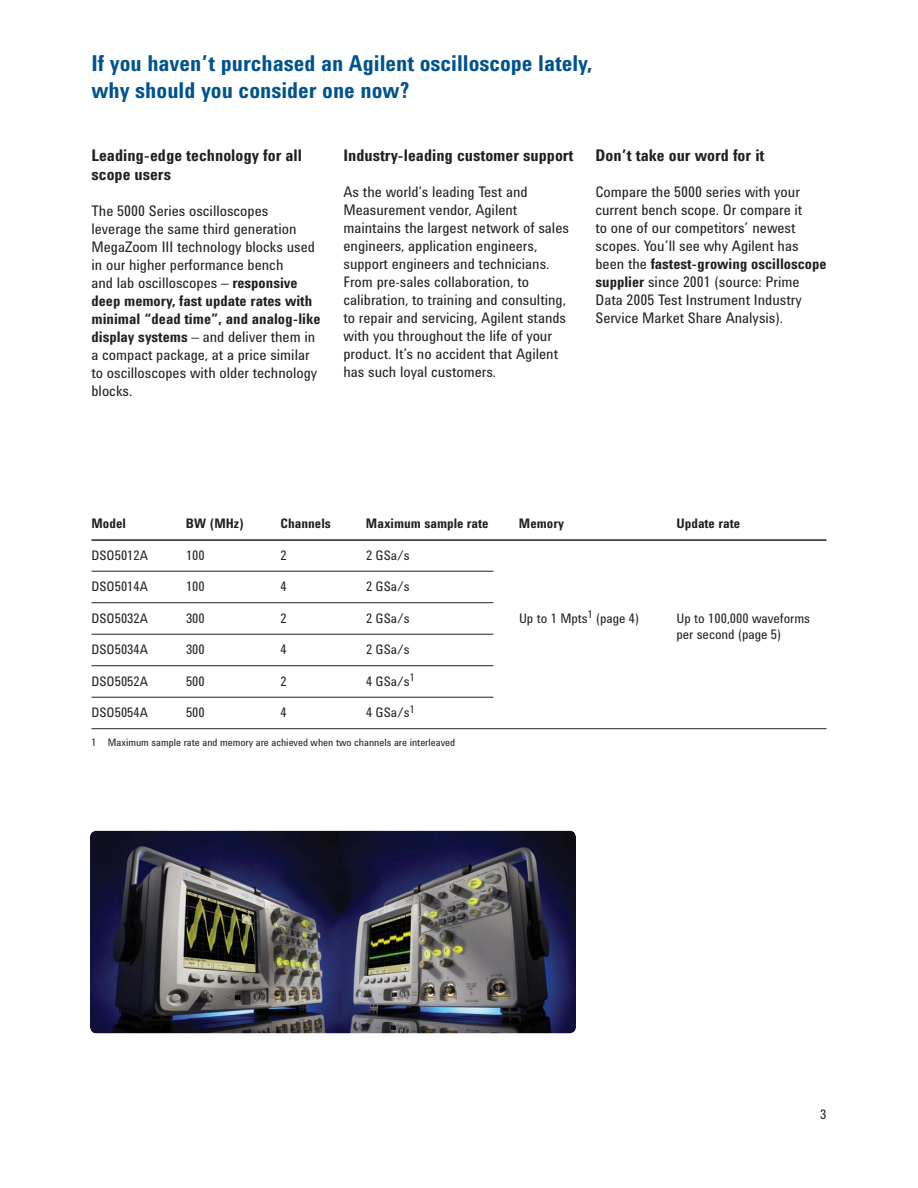
<style>
.page{position:relative;width:918px;height:1188px;background:#fff}
.page>*{position:absolute;margin:0;border:0;box-sizing:border-box;transform-origin:0 0}
.t1{font:700 22.5px/27px "Agilent Condensed CFF";color:#00538e}
.t2{font:700 16.5px/19.5px "Agilent Condensed CFF";color:#231f20}
.t3{font:15px/18px "Agilent Condensed CFF";color:#231f20}
.t4{font:13.5px "Agilent Condensed CFF";color:#231f20}
.t5{font:700 13.5px "Agilent Condensed CFF";color:#231f20}
.t6{font:10.5px "Agilent Condensed CFF";color:#231f20}
.s1{font-weight:700}
</style>
<div class="page">
<hr style="left:92px;top:539px;width:734px;height:2px;background:#231f20">
<hr style="left:92px;top:571px;width:402px;height:1px;background:#231f20">
<hr style="left:92px;top:602px;width:402px;height:1px;background:#231f20">
<hr style="left:92px;top:634px;width:402px;height:1px;background:#231f20">
<hr style="left:92px;top:665px;width:402px;height:1px;background:#231f20">
<hr style="left:92px;top:697px;width:402px;height:1px;background:#231f20">
<hr style="left:92px;top:728px;width:734px;height:1px;background:#231f20">
<img style="left:90px;top:831px;width:486px;height:202px;border-radius:6px">
<h1 class="t1" style="left:92px;top:52px;width:502px">If you haven’t purchased an Agilent oscilloscope lately, why should you consider one now?</h1>
<p class="t2" style="left:92px;top:147px;width:212px">Leading-edge technology for all scope users</p>
<p class="t3" style="left:92px;top:204px;width:230px">The 5000 Series oscilloscopes leverage the same third generation MegaZoom III technology blocks used in our higher performance bench<br>and lab oscilloscopes – <span class="s1">responsive deep memory, fast update rates with minimal “dead time”, and analog-like display systems</span> – and deliver them in a compact package, at a price similar to oscilloscopes with older technology blocks.</p>
<p class="t2" style="left:344px;top:147px;width:232px">Industry-leading customer support</p>
<p class="t3" style="left:344px;top:184px;width:227px">As the world’s leading Test and Measurement vendor, Agilent maintains the largest network of sales engineers, application engineers, support engineers and technicians.<br>From pre-sales collaboration, to calibration, to training and consulting, to repair and servicing, Agilent stands with you throughout the life of your product. It’s no accident that Agilent has such loyal customers.</p>
<p class="t2" style="left:596px;top:147px;width:171px">Don’t take our word for it</p>
<p class="t3" style="left:596px;top:184px;width:233px">Compare the 5000 series with your current bench scope. Or compare it<br>to one of our competitors’ newest scopes. You’ll see why Agilent has been the <span class="s1">fastest-growing oscilloscope supplier</span> since 2001 (source: Prime Data 2005 Test Instrument Industry Service Market Share Analysis).</p>
<p class="t5" style="left:92px;top:519px;width:36px">Model</p>
<p class="t5" style="left:186px;top:519px;width:60px">BW (MHz)</p>
<p class="t5" style="left:280px;top:519px;width:52px">Channels</p>
<p class="t5" style="left:366px;top:519px;width:124px">Maximum sample rate</p>
<p class="t5" style="left:519px;top:519px;width:47px">Memory</p>
<p class="t5" style="left:677px;top:519px;width:65px">Update rate</p>
<p class="t4" style="left:92px;top:550px;width:58px">DSO5012A</p>
<p class="t4" style="left:186px;top:550px;width:20px">100</p>
<p class="t4" style="left:281px;top:550px;width:8px">2</p>
<p class="t4" style="left:366px;top:550px;width:45px">2 GSa/s</p>
<p class="t4" style="left:92px;top:582px;width:58px">DSO5014A</p>
<p class="t4" style="left:186px;top:582px;width:20px">100</p>
<p class="t4" style="left:281px;top:582px;width:8px">4</p>
<p class="t4" style="left:366px;top:582px;width:45px">2 GSa/s</p>
<p class="t4" style="left:92px;top:613px;width:58px">DSO5032A</p>
<p class="t4" style="left:186px;top:613px;width:20px">300</p>
<p class="t4" style="left:281px;top:613px;width:8px">2</p>
<p class="t4" style="left:366px;top:613px;width:45px">2 GSa/s</p>
<p class="t4" style="left:519px;top:613px;width:122px">Up to 1 Mpts<sup>1</sup> (page 4)</p>
<p class="t4" style="left:677px;top:613px;width:135px">Up to 100,000 waveforms</p>
<p class="t4" style="left:91px;top:645px;width:58px">DSO5034A</p>
<p class="t4" style="left:186px;top:645px;width:20px">300</p>
<p class="t4" style="left:281px;top:645px;width:8px">4</p>
<p class="t4" style="left:366px;top:645px;width:45px">2 GSa/s</p>
<p class="t4" style="left:676px;top:630px;width:106px">per second (page 5)</p>
<p class="t4" style="left:91px;top:676px;width:58px">DSO5052A</p>
<p class="t4" style="left:186px;top:676px;width:20px">500</p>
<p class="t4" style="left:281px;top:676px;width:8px">2</p>
<p class="t4" style="left:366px;top:676px;width:50px">4 GSa/s<sup>1</sup></p>
<p class="t4" style="left:92px;top:708px;width:58px">DSO5054A</p>
<p class="t4" style="left:186px;top:708px;width:20px">500</p>
<p class="t4" style="left:281px;top:708px;width:8px">4</p>
<p class="t4" style="left:366px;top:708px;width:50px">4 GSa/s<sup>1</sup></p>
<p class="t6" style="left:92px;top:738px;width:365px">1 Maximum sample rate and memory are achieved when two channels are interleaved</p>
<p class="t4" style="left:820px;top:1110px;width:8px">3</p>
</div>
